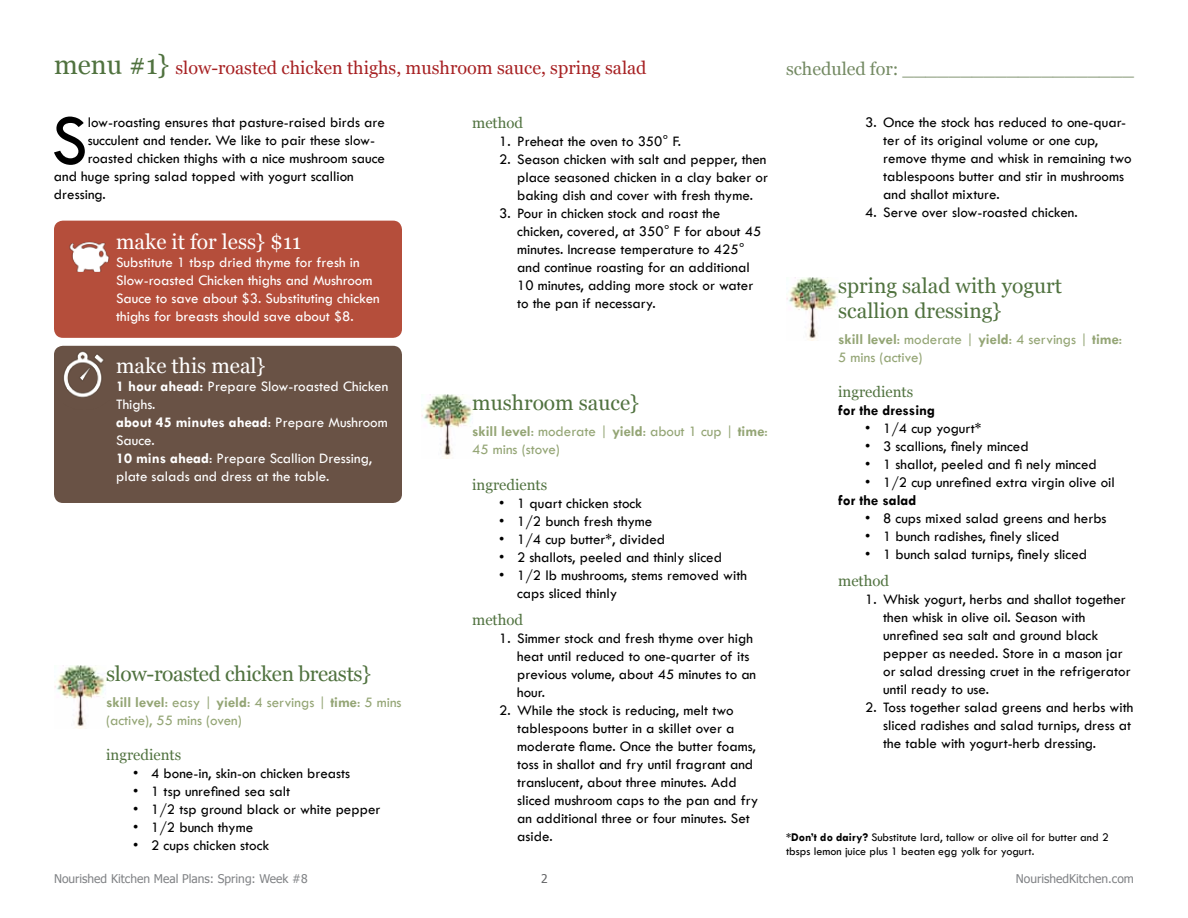
<style>
.page{position:relative;width:1188px;height:918px;background:#fff}
.page>*{position:absolute;margin:0;border:0;box-sizing:border-box;transform-origin:0 0}
.t1{font:72.9px "Tw Cen";color:#000}
.t2{font:21px/25.2px "Georgia";color:#50723f}
.t3{font:21px "Georgia";color:#fff}
.t4{font:21px "Georgia";letter-spacing:-.02em;color:#50723f}
.t5{font:18px "Georgia";color:#a72123}
.t6{font:18px "Georgia";color:#748a63}
.t7{font:15px/18px "Tw Cen";color:#000}
.t8{font:15px/18px "Tw Cen";color:#fff}
.t9{font:15px/18px "Tw Cen";color:#94a575}
.t10{font:15px "Georgia";color:#50723f}
.t11{font:700 15px "Tw Cen";color:#000}
.t12{font:12px/14.4px "Tw Cen";color:#000}
.t13{font:12px "Tahoma";color:#808285}
.t14{font:12px "Tahoma";color:#636466}
.s1{font-size:27px;color:#50723f}
.s2{font-weight:700}
</style>
<div class="page">
<div style="left:54px;top:346px;width:348px;height:157px;background:#695245;border-radius:9px"></div>
<img style="left:54px;top:346px;width:50px;height:52px">
<img style="left:54px;top:665px;width:52px;height:64px">
<img style="left:421px;top:395px;width:52px;height:63px">
<img style="left:786px;top:277px;width:52px;height:64px">
<div style="left:54px;top:221px;width:348px;height:117px;background:#b54e3b;border-radius:9px"></div>
<img style="left:69px;top:241px;width:41px;height:31px">
<p class="t5" style="left:54px;top:57px;width:594px"><span class="s1">menu #1}</span> slow-roasted chicken thighs, mushroom sauce, spring salad</p>
<p class="t6" style="left:786px;top:58px;width:349px">scheduled for: ____________________</p>
<h1 class="t1" style="left:51px;top:96px;width:38px">S</h1>
<p class="t7" style="left:88px;top:114px;width:299px">low-roasting ensures that pasture-raised birds are</p>
<p class="t7" style="left:88px;top:132px;width:289px">succulent and tender. We like to pair these slow-</p>
<p class="t7" style="left:88px;top:150px;width:299px">roasted chicken thighs with a nice mushroom sauce</p>
<p class="t7" style="left:54px;top:168px;width:301px">and huge spring salad topped with yogurt scallion</p>
<p class="t7" style="left:54px;top:186px;width:53px">dressing.</p>
<h2 class="t3" style="left:116px;top:229px;width:187px">make it for less} $11</h2>
<p class="t8" style="left:116px;top:253px;width:265px">Substitute 1 tbsp dried thyme for fresh in Slow-roasted Chicken thighs and Mushroom Sauce to save about $3. Substituting chicken thighs for breasts should save about $8.</p>
<h2 class="t3" style="left:116px;top:354px;width:151px">make this meal}</h2>
<p class="t8" style="left:116px;top:378px;width:274px"><span class="s2">1 hour ahead:</span> Prepare Slow-roasted Chicken<br>Thighs.<br><span class="s2">about 45 minutes ahead</span>: Prepare Mushroom<br>Sauce.<br><span class="s2">10 mins ahead</span>: Prepare Scallion Dressing, plate salads and dress at the table.</p>
<h2 class="t4" style="left:106px;top:661px;width:267px">slow-roasted chicken breasts}</h2>
<p class="t9" style="left:106px;top:693px;width:297px"><span class="s2">skill level</span>: easy | <span class="s2">yield</span>: 4 servings | <span class="s2">time</span>: 5 mins (active), 55 mins (oven)</p>
<p class="t10" style="left:106px;top:746px;width:77px">ingredients</p>
<p class="t7" style="left:133px;top:764px;width:219px">• 4 bone-in, skin-on chicken breasts</p>
<p class="t7" style="left:133px;top:782px;width:159px">• 1 tsp unrefined sea salt</p>
<p class="t7" style="left:133px;top:800px;width:249px">• 1/2 tsp ground black or white pepper</p>
<p class="t7" style="left:133px;top:818px;width:122px">• 1/2 bunch thyme</p>
<p class="t7" style="left:133px;top:836px;width:138px">• 2 cups chicken stock</p>
<p class="t10" style="left:472px;top:114px;width:53px">method</p>
<p class="t7" style="left:499px;top:133px;width:183px">1. Preheat the oven to 350° F.</p>
<p class="t7" style="left:517px;top:151px;width:252px;text-align:justify;text-indent:-18px">2. Season chicken with salt and pepper, then place seasoned chicken in a clay baker or baking dish and cover with fresh thyme.</p>
<p class="t7" style="left:517px;top:205px;width:246px;text-indent:-18px">3. Pour in chicken stock and roast the chicken, covered, at 350° F for about 45 minutes. Increase temperature to 425° and continue roasting for an additional 10 minutes, adding more stock or water to the pan if necessary.</p>
<h2 class="t2" style="left:472px;top:391px;width:169px">mushroom sauce}</h2>
<p class="t9" style="left:472px;top:422px;width:297px"><span class="s2">skill level</span>: moderate | <span class="s2">yield</span>: about 1 cup | <span class="s2">time</span>:<br>45 mins (stove)</p>
<p class="t10" style="left:472px;top:476px;width:77px">ingredients</p>
<p class="t7" style="left:499px;top:494px;width:145px">• 1 quart chicken stock</p>
<p class="t7" style="left:499px;top:512px;width:155px">• 1/2 bunch fresh thyme</p>
<p class="t7" style="left:499px;top:530px;width:167px">• 1/4 cup butter*, divided</p>
<p class="t7" style="left:499px;top:548px;width:224px">• 2 shallots, peeled and thinly sliced</p>
<p class="t7" style="left:517px;top:566px;width:231px;text-indent:-18px">• 1/2 lb mushrooms, stems removed with caps sliced thinly</p>
<p class="t10" style="left:472px;top:611px;width:53px">method</p>
<p class="t7" style="left:517px;top:629px;width:241px;text-indent:-18px">1. Simmer stock and fresh thyme over high heat until reduced to one-quarter of its previous volume, about 45 minutes to an hour.</p>
<p class="t7" style="left:517px;top:701px;width:243px;text-indent:-18px">2. While the stock is reducing, melt two tablespoons butter in a skillet over a moderate flame. Once the butter foams, toss in shallot and fry until fragrant and translucent, about three minutes. Add sliced mushroom caps to the pan and fry an additional three or four minutes. Set aside.</p>
<p class="t7" style="left:883px;top:114px;width:250px;text-indent:-18px">3. Once the stock has reduced to one-quar&shy;ter of its original volume or one cup, remove thyme and whisk in remaining two tablespoons butter and stir in mushrooms and shallot mixture.</p>
<p class="t7" style="left:865px;top:204px;width:214px">4. Serve over slow-roasted chicken.</p>
<h2 class="t2" style="left:838px;top:274px;width:225px">spring salad with yogurt scallion dressing}</h2>
<p class="t9" style="left:838px;top:330px;width:285px"><span class="s2">skill level</span>: moderate | <span class="s2">yield</span>: 4 servings | <span class="s2">time</span>:<br>5 mins (active)</p>
<p class="t10" style="left:838px;top:383px;width:77px">ingredients</p>
<p class="t11" style="left:838px;top:401px;width:98px">for the dressing</p>
<p class="t7" style="left:865px;top:419px;width:118px">• 1/4 cup yogurt*</p>
<p class="t7" style="left:865px;top:437px;width:165px">• 3 scallions, finely minced</p>
<p class="t7" style="left:865px;top:455px;width:233px">• 1 shallot, peeled and fi nely minced</p>
<p class="t7" style="left:865px;top:473px;width:251px">• 1/2 cup unrefined extra virgin olive oil</p>
<p class="t11" style="left:838px;top:491px;width:80px">for the salad</p>
<p class="t7" style="left:865px;top:509px;width:243px">• 8 cups mixed salad greens and herbs</p>
<p class="t7" style="left:865px;top:527px;width:196px">• 1 bunch radishes, finely sliced</p>
<p class="t7" style="left:865px;top:545px;width:223px">• 1 bunch salad turnips, finely sliced</p>
<p class="t10" style="left:838px;top:572px;width:53px">method</p>
<p class="t7" style="left:883px;top:590px;width:249px;text-indent:-18px">1. Whisk yogurt, herbs and shallot together then whisk in olive oil. Season with unrefined sea salt and ground black pepper as needed. Store in a mason jar or salad dressing cruet in the refrigerator until ready to use.</p>
<p class="t7" style="left:883px;top:698px;width:252px;text-indent:-18px">2. Toss together salad greens and herbs with sliced radishes and salad turnips, dress at the table with yogurt-herb dressing.</p>
<p class="t12" style="left:786px;top:830px;width:324px"><span class="s2">*Don’t do dairy?</span> Substitute lard, tallow or olive oil for butter and 2 tbsps lemon juice plus 1 beaten egg yolk for yogurt.</p>
<p class="t13" style="left:54px;top:871px;width:255px">Nourished Kitchen Meal Plans: Spring: Week #8</p>
<p class="t14" style="left:541px;top:871px;width:8px">2</p>
<p class="t13" style="left:1016px;top:871px;width:120px">NourishedKitchen.com</p>
</div>
